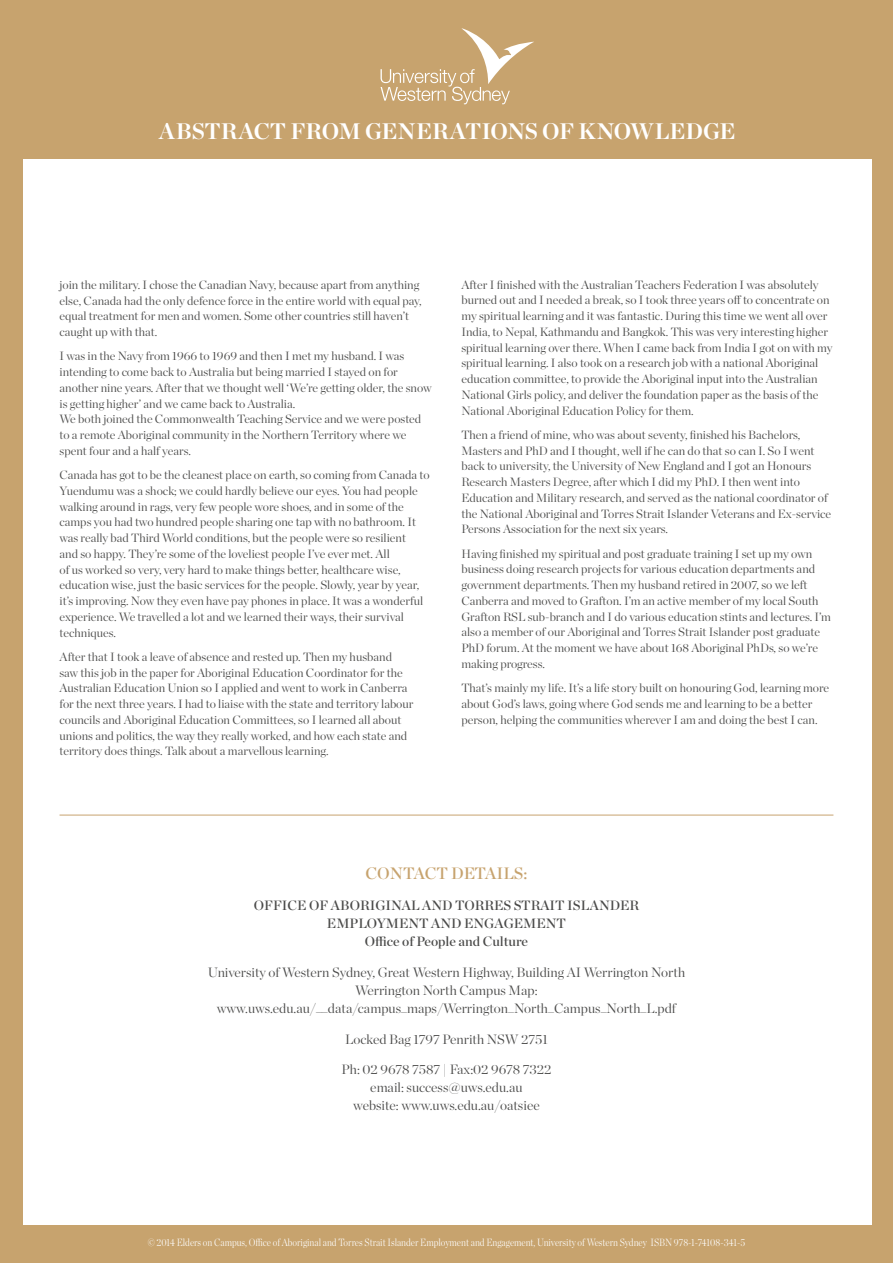
<style>
.page{position:relative;width:893px;height:1263px;background:#c7a36e}
.page>*{position:absolute;margin:0;border:0;box-sizing:border-box;transform-origin:0 0}
.t1{font:700 22.5px "Chronicle Display";letter-spacing:-.005em;color:#fff}
.t2{font:16.5px "Chronicle Display Semi";color:#c7a36e}
.t3{font:300 13.5px/18px "Chronicle Display";color:#4a4a49;text-align:center}
.t4{font:13.5px/18px "Chronicle Display Semi";color:#4a4a49;text-align:center}
.t5{font:300 12px/15.8px "Chronicle Display";color:#4a4a49}
.t6{font:300 10.5px "Chronicle Disp Cond";color:#fff}
</style>
<div class="page">
<div style="left:23px;top:159px;width:849px;height:1066px;background:#fff"></div>
<svg style="left:380px;top:28px;width:154px;height:76px"></svg>
<hr style="left:60px;top:815px;width:773px;height:1px;background:#c7a36e">
<h1 class="t1" style="left:159px;top:113px;width:578px">ABSTRACT FROM GENERATIONS OF KNOWLEDGE</h1>
<p class="t5" style="left:60px;top:276px;width:364px">join the military. I chose the Canadian Navy, because apart from anything else, Canada had the only defence force in the entire world with equal pay, equal treatment for men and women. Some other countries still haven’t caught up with that.</p>
<p class="t5" style="left:60px;top:347px;width:374px">I was in the Navy from 1966 to 1969 and then I met my husband. I was intending to come back to Australia but being married I stayed on for another nine years. After that we thought well ‘We’re getting older, the snow is getting higher’ and we came back to Australia.<br>We both joined the Commonwealth Teaching Service and we were posted to a remote Aboriginal community in the Northern Territory where we spent four and a half years.</p>
<p class="t5" style="left:60px;top:466px;width:372px">Canada has got to be the cleanest place on earth, so coming from Canada to Yuendumu was a shock; we could hardly believe our eyes. You had people walking around in rags, very few people wore shoes, and in some of the camps you had two hundred people sharing one tap with no bathroom. It was really bad Third World conditions, but the people were so resilient<br>and so happy. They’re some of the loveliest people I’ve ever met. All<br>of us worked so very, very hard to make things better, healthcare wise, education wise, just the basic services for the people. Slowly, year by year, it’s improving. Now they even have pay phones in place. It was a wonderful experience. We travelled a lot and we learned their ways, their survival techniques.</p>
<p class="t5" style="left:60px;top:648px;width:356px">After that I took a leave of absence and rested up. Then my husband saw this job in the paper for Aboriginal Education Coordinator for the Australian Education Union so I applied and went to work in Canberra for the next three years. I had to liaise with the state and territory labour councils and Aboriginal Education Committees, so I learned all about unions and politics, the way they really worked, and how each state and territory does things. Talk about a marvellous learning.</p>
<p class="t5" style="left:461px;top:276px;width:373px">After I finished with the Australian Teachers Federation I was absolutely burned out and I needed a break, so I took three years off to concentrate on my spiritual learning and it was fantastic. During this time we went all over India, to Nepal, Kathmandu and Bangkok. This was very interesting higher spiritual learning over there. When I came back from India I got on with my spiritual learning. I also took on a research job with a national Aboriginal education committee, to provide the Aboriginal input into the Australian National Girls policy, and deliver the foundation paper as the basis of the National Aboriginal Education Policy for them.</p>
<p class="t5" style="left:461px;top:426px;width:371px">Then a friend of mine, who was about seventy, finished his Bachelors, Masters and PhD and I thought, well if he can do that so can I. So I went back to university, the University of New England and I got an Honours Research Masters Degree, after which I did my PhD. I then went into Education and Military research, and served as the national coordinator of the National Aboriginal and Torres Strait Islander Veterans and Ex-service Persons Association for the next six years.</p>
<p class="t5" style="left:461px;top:545px;width:371px">Having finished my spiritual and post graduate training I set up my own business doing research projects for various education departments and government departments. Then my husband retired in 2007, so we left Canberra and moved to Grafton. I’m an active member of my local South Grafton RSL sub-branch and I do various education stints and lectures. I’m also a member of our Aboriginal and Torres Strait Islander post graduate PhD forum. At the moment we have about 168 Aboriginal PhDs, so we’re making progress.</p>
<p class="t5" style="left:461px;top:679px;width:369px">That’s mainly my life. It’s a life story built on honouring God, learning more about God’s laws, going where God sends me and learning to be a better person, helping the communities wherever I am and doing the best I can.</p>
<h2 class="t2" style="left:366px;top:860px;width:163px">CONTACT DETAILS:</h2>
<p class="t4" style="left:254px;top:895px;width:387px">OFFICE OF ABORIGINAL AND TORRES STRAIT ISLANDER<br>EMPLOYMENT AND ENGAGEMENT<br>Office of People and Culture</p>
<p class="t3" style="left:208px;top:962px;width:479px">University of Western Sydney, Great Western Highway, Building AI Werrington North<br>Werrington North Campus Map: www.uws.edu.au/__data/campus_maps/Werrington_North_Campus_North_L.pdf</p>
<p class="t3" style="left:345px;top:1029px;width:204px">Locked Bag 1797 Penrith NSW 2751</p>
<p class="t3" style="left:342px;top:1059px;width:211px">Ph: 02 9678 7587 | Fax:02 9678 7322 email: success@uws.edu.au<br>website: www.uws.edu.au/oatsiee</p>
<p class="t6" style="left:148px;top:1234px;width:599px">© 2014 Elders on Campus, Office of Aboriginal and Torres Strait Islander Employment and Engagement, University of Western Sydney ISBN 978-1-74108-341-5</p>
</div>
